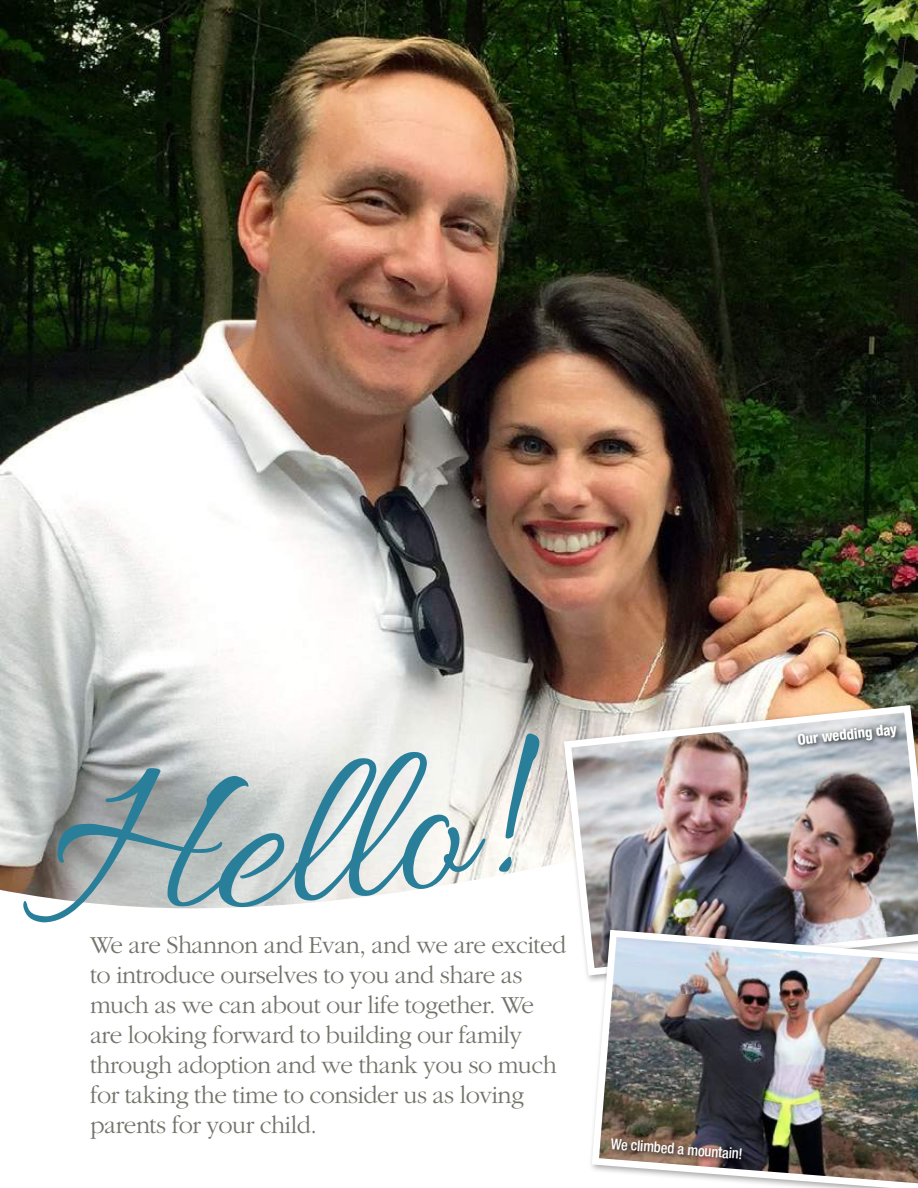
<style>
.page{position:relative;width:918px;height:1188px;background:#fff}
.page>*{position:absolute;margin:0;border:0;box-sizing:border-box;transform-origin:0 0}
.t1{font:300 25.5px/30px "Garamond";letter-spacing:-.02em;color:#727369}
.t2{font:500 condensed 15px "Helvetica Neue";color:#fff}
.t3{font:800 condensed 15px "Helvetica Neue";color:#fff}
</style>
<div class="page">
<img style="left:0;top:0;width:918px;height:756px">
<svg style="left:0;top:756px;width:22px;height:138px;background:#c4bfb7"></svg>
<img style="left:560px;top:701px;width:358px;height:276px">
<img style="left:588px;top:926px;width:330px;height:262px">
<div style="left:608px;top:1135px;width:140px;height:30px;background:#000;opacity:.75"></div>
<div style="left:794px;top:722px;width:109px;height:29px;background:#000;opacity:.75"></div>
<svg style="left:22px;top:732px;width:539px;height:206px"></svg>
<p class="t3" style="left:797px;top:730px;width:102px;rotate:-6deg">Our wedding day</p>
<p class="t1" style="left:90px;top:930px;width:478px">We are Shannon and Evan, and we are excited to introduce ourselves to you and share as much as we can about our life together. We are looking forward to building our family through adoption and we thank you so much for taking the time to consider us as loving parents for your child.</p>
<p class="t2" style="left:612px;top:1134px;width:134px;rotate:5deg">We climbed a mountain!</p>
</div>
